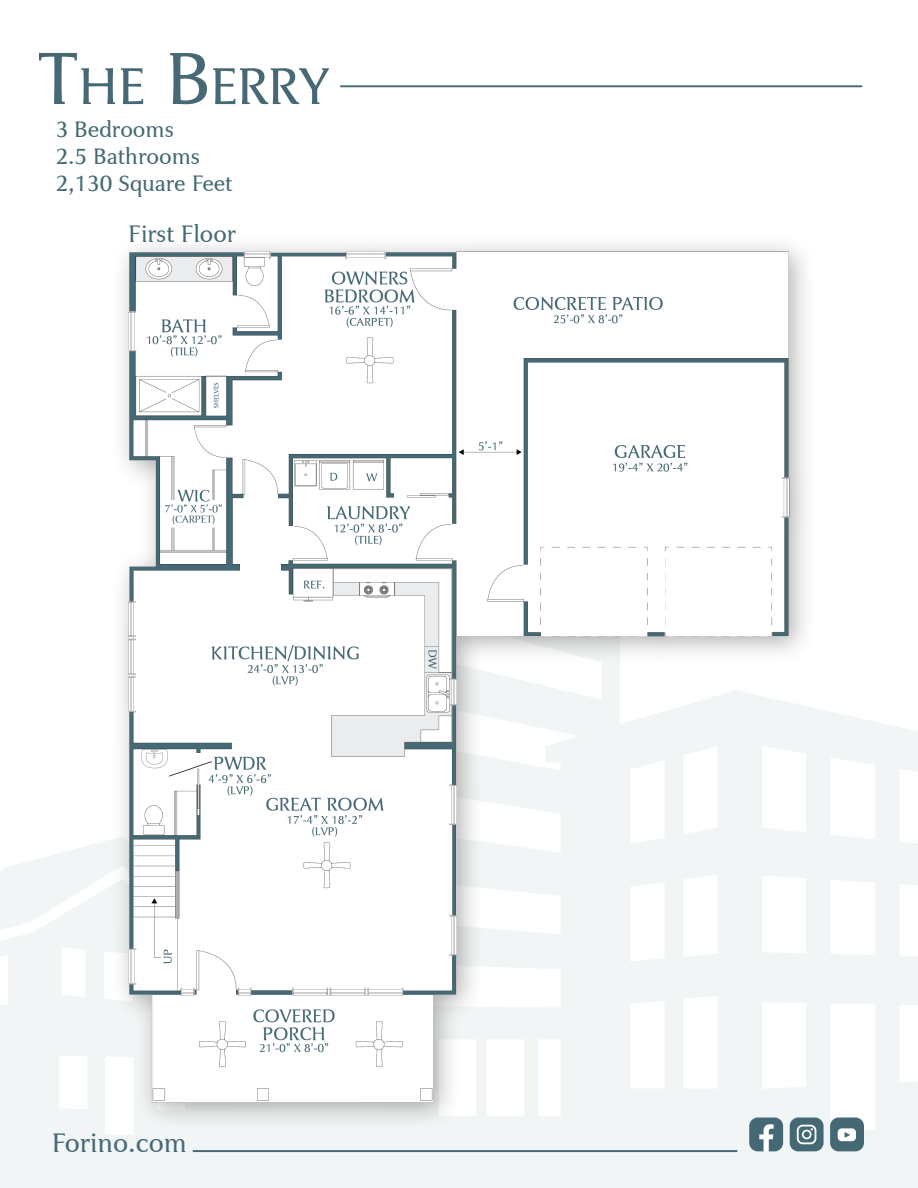
<style>
.page{position:relative;width:918px;height:1188px;background:#fff}
.page>*{position:absolute;margin:0;border:0;box-sizing:border-box;transform-origin:0 0}
.t1{font:52.5px "Jaguar JC Book";color:#466975}
.t2{font:27px "Jaguar JC Book";color:#466975}
.t3{font:24px "Jaguar JC Book";color:#466975}
.t4{font:22.5px "Jaguar JC Book";color:#446975}
.s1{font-size:75px}
</style>
<div class="page">
<svg style="left:0;top:709px;width:918px;height:479px;fill:#f2f5f5"></svg>
<hr style="left:340px;top:85px;width:522px;height:2px;background:#466975">
<hr style="left:193px;top:1150px;width:544px;height:2px;background:#466975">
<div style="left:790px;top:1118px;width:34px;height:33px;background:#446975;border-radius:9px"></div>
<svg style="left:797px;top:1130px;width:19px;height:14px"></svg>
<svg style="left:749px;top:1130px;width:34px;height:21px"></svg>
<div style="left:830px;top:1118px;width:34px;height:33px;background:#446975;border-radius:9px"></div>
<svg style="left:838px;top:1128px;width:18px;height:13px"></svg>
<div style="left:111px;top:233px;width:705px;height:897px;background:#231f20;opacity:.35"></div>
<img style="left:129px;top:251px;width:660px;height:852px">
<p class="t1" style="left:38px;top:56px;width:293px"><span class="s1">T</span>HE <span class="s1">B</span>ERRY</p>
<p class="t4" style="left:56px;top:117px;width:120px">3 Bedrooms</p>
<p class="t4" style="left:56px;top:144px;width:146px">2.5 Bathrooms</p>
<p class="t4" style="left:56px;top:171px;width:178px">2,130 Square Feet</p>
<p class="t3" style="left:129px;top:220px;width:109px">First Floor</p>
<p class="t2" style="left:52px;top:1127px;width:136px">Forino.com</p>
</div>
